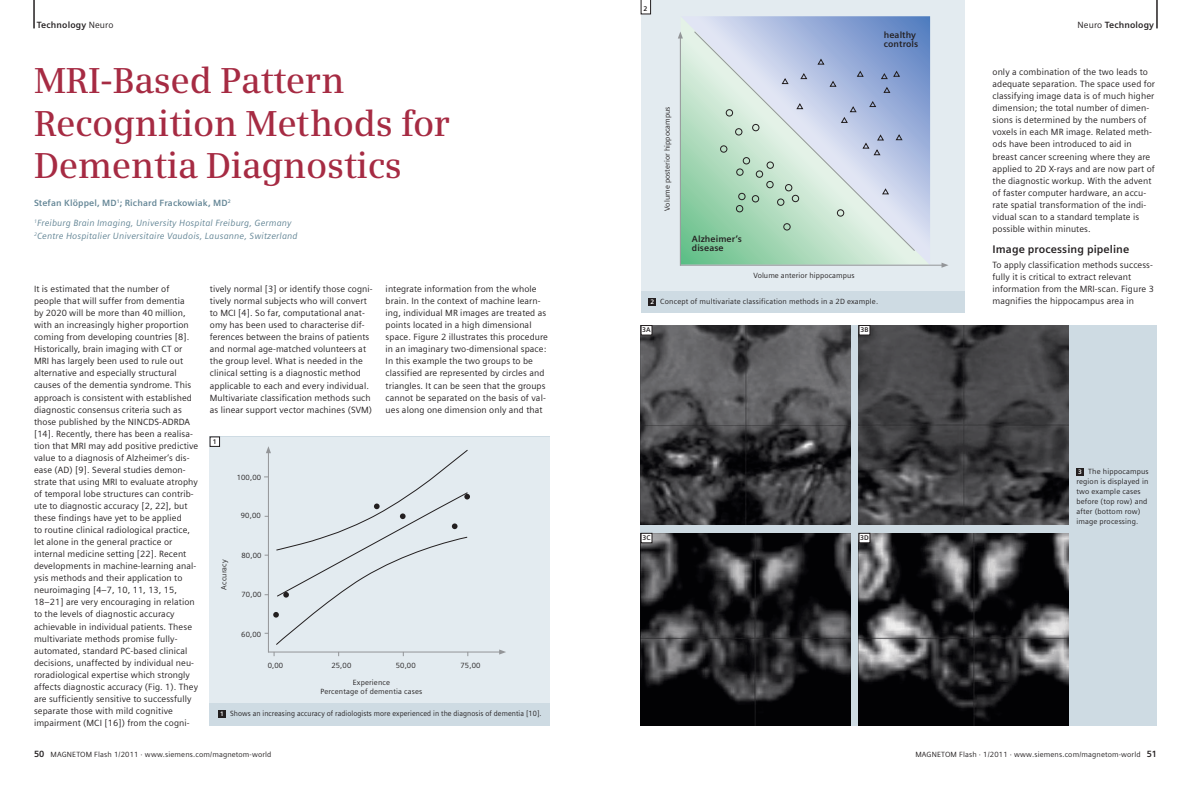
<style>
.page{position:relative;width:1191px;height:794px;background:#fff}
.page>*{position:absolute;margin:0;border:0;box-sizing:border-box;transform-origin:0 0}
.t1{font:600 36px/42.5px "Siemens Serif";letter-spacing:-.01em;color:#a62b43}
.t2{font:700 11px "Siemens Sans";letter-spacing:.01em;color:#231f20}
.t3{font:9px/12px "Siemens Sans";letter-spacing:.01em;color:#231f20}
.t4{font:italic 9px/12.8px "Siemens Sans";letter-spacing:.015em;color:#638595}
.t5{font:700 9px/9px "Siemens Sans";letter-spacing:.01em;color:#231f20}
.t6{font:700 9px "Siemens Sans";letter-spacing:.015em;color:#638595}
.t7{font:7.5px/9.9px "Siemens Sans";letter-spacing:.02em;color:#231f20;text-align:center}
.t8{font:7.5px "Siemens Sans";letter-spacing:.02em;color:#231f20;scale:.95 1}
.t9{font:700 6.8px "Siemens Sans";letter-spacing:.02em;color:#231f20}
.s1{font-weight:400}
.s2{font-weight:700;font-size:6.5px;color:#fff}
.s3{font-weight:700;font-size:9px}
</style>
<div class="page">
<div style="left:641px;top:0;width:323px;height:312px;background:#cedbe3"></div>
<div style="left:641px;top:0;width:323px;height:291px;background:#e3ebf0"></div>
<svg style="left:681px;top:16px;width:249px;height:249px;background:#a3c4cb"></svg>
<div style="left:641px;top:325px;width:516px;height:401px;background:#cedbe3"></div>
<div style="left:210px;top:437px;width:340px;height:289px;background:#cedbe3"></div>
<svg style="left:34px;top:0;width:1px;height:28px"></svg>
<div style="left:218px;top:710px;width:8px;height:7px;background:#231f20"></div>
<div style="left:210px;top:437px;width:340px;height:265px;background:#e3ebf0"></div>
<svg style="left:210px;top:436px;width:10px;height:11px"></svg>
<hr style="left:268px;top:451px;width:1px;height:201px;background:#939598">
<hr style="left:268px;top:651px;width:233px;height:1px;background:#939598">
<svg style="left:499px;top:649px;width:7px;height:5px"></svg>
<svg style="left:264px;top:446px;width:206px;height:199px"></svg>
<div style="left:1076px;top:468px;width:7px;height:7px;background:#231f20"></div>
<img style="left:641px;top:325px;width:209px;height:199px">
<img style="left:859px;top:325px;width:209px;height:199px">
<img style="left:641px;top:533px;width:209px;height:193px">
<img style="left:859px;top:533px;width:209px;height:192px">
<svg style="left:640px;top:325px;width:12px;height:10px"></svg>
<svg style="left:858px;top:325px;width:12px;height:10px"></svg>
<svg style="left:640px;top:533px;width:12px;height:10px"></svg>
<svg style="left:858px;top:533px;width:12px;height:10px"></svg>
<div style="left:648px;top:298px;width:8px;height:7px;background:#231f20"></div>
<hr style="left:680px;top:37px;width:1px;height:229px;background:#939598">
<svg style="left:678px;top:31px;width:5px;height:7px"></svg>
<hr style="left:680px;top:265px;width:263px;height:1px;background:#939598">
<svg style="left:941px;top:263px;width:7px;height:5px"></svg>
<svg style="left:693px;top:30px;width:223px;height:222px"></svg>
<svg style="left:641px;top:0;width:10px;height:14px"></svg>
<svg style="left:1156px;top:0;width:1px;height:28px"></svg>
<p class="t9" style="left:643px;top:6px;width:5px">2</p>
<p class="t5" style="left:37px;top:21px;width:78px">Technology <span class="s1">Neuro</span></p>
<p class="t5" style="left:1077px;top:21px;width:78px"><span class="s1">Neuro</span> Technology</p>
<p class="t5" style="left:883px;top:31px;width:36px">healthy controls</p>
<h1 class="t1" style="left:34px;top:61px;width:418px">MRI-Based Pattern<br>Recognition Methods for<br>Dementia Diagnostics</h1>
<p class="t6" style="left:34px;top:198px;width:198px">Stefan Klöppel, MD<sup>1</sup>; Richard Frackowiak, MD<sup>2</sup></p>
<p class="t4" style="left:34px;top:217px;width:265px"><sup>1</sup>Freiburg Brain Imaging, University Hospital Freiburg, Germany<br><sup>2</sup>Centre Hospitalier Universitaire Vaudois, Lausanne, Switzerland</p>
<p class="t3" style="left:34px;top:283px;width:166px">It is estimated that the number of people that will suffer from dementia<br>by 2020 will be more than 40 million, with an increasingly higher proportion coming from developing countries [8].<br>Historically, brain imaging with CT or MRI has largely been used to rule out alternative and especially structural causes of the dementia syndrome. This approach is consistent with established diagnostic consensus criteria such as those published by the NINCDS-ADRDA [14]. Recently, there has been a realisa&shy;tion that MRI may add positive predictive value to a diagnosis of Alzheimer’s dis&shy;ease (AD) [9]. Several studies demon&shy;strate that using MRI to evaluate atrophy of temporal lobe structures can contrib&shy;ute to diagnostic accuracy [2, 22], but these findings have yet to be applied<br>to routine clinical radiological practice, let alone in the general practice or internal medicine setting [22]. Recent developments in machine-learning anal&shy;ysis methods and their application to neuroimaging [4–7, 10, 11, 13, 15, 18–21] are very encouraging in relation to the levels of diagnostic accuracy achievable in individual patients. These multivariate methods promise fully&shy;automated, standard PC-based clinical decisions, unaffected by individual neu&shy;roradiological expertise which strongly affects diagnostic accuracy (Fig. 1). They are sufficiently sensitive to successfully separate those with mild cognitive impairment (MCI [16]) from the cogni-</p>
<p class="t3" style="left:210px;top:283px;width:164px">tively normal [3] or identify those cogni&shy;tively normal subjects who will convert to MCI [4]. So far, computational anat&shy;omy has been used to characterise dif&shy;ferences between the brains of patients and normal age-matched volunteers at the group level. What is needed in the clinical setting is a diagnostic method applicable to each and every individual.<br>Multivariate classification methods such as linear support vector machines (SVM)</p>
<p class="t3" style="left:386px;top:283px;width:164px">integrate information from the whole brain. In the context of machine learn&shy;ing, individual MR images are treated as points located in a high dimensional space. Figure 2 illustrates this procedure in an imaginary two-dimensional space:<br>In this example the two groups to be classified are represented by circles and triangles. It can be seen that the groups cannot be separated on the basis of val&shy;ues along one dimension only and that</p>
<p class="t9" style="left:213px;top:438px;width:5px">1</p>
<p class="t7" style="left:237px;top:472px;width:26px">100,00</p>
<p class="t7" style="left:241px;top:511px;width:22px">90,00</p>
<p class="t7" style="left:241px;top:551px;width:22px">80,00</p>
<p class="t7" style="left:219px;top:590px;width:32px;rotate:-90deg">Accuracy</p>
<p class="t7" style="left:241px;top:589px;width:22px">70,00</p>
<p class="t7" style="left:241px;top:629px;width:22px">60,00</p>
<p class="t7" style="left:268px;top:661px;width:17px">0,00</p>
<p class="t7" style="left:331px;top:660px;width:22px">25,00</p>
<p class="t7" style="left:396px;top:661px;width:22px">50,00</p>
<p class="t7" style="left:460px;top:661px;width:22px">75,00</p>
<p class="t7" style="left:320px;top:678px;width:103px;line-height:9px">Experience<br>Percentage of dementia cases</p>
<p class="t8" style="left:220px;top:710px;width:340px"><span class="s2">1</span> Shows an increasing accuracy of radiologists more experienced in the diagnosis of dementia [10].</p>
<p class="t7" style="left:662px;top:211px;width:106px;rotate:-90deg">Volume posterior hippocampus</p>
<p class="t5" style="left:692px;top:235px;width:52px">Alzheimer’s disease</p>
<p class="t7" style="left:753px;top:271px;width:103px">Volume anterior hippocampus</p>
<p class="t7" style="left:650px;top:297px;width:229px"><span class="s2">2</span> Concept of multivariate classification methods in a 2D example.</p>
<p class="t9" style="left:642px;top:327px;width:10px">3A</p>
<p class="t9" style="left:860px;top:327px;width:10px">3B</p>
<p class="t9" style="left:642px;top:534px;width:10px">3C</p>
<p class="t9" style="left:860px;top:534px;width:10px">3D</p>
<p class="t3" style="left:992px;top:66px;width:164px">only a combination of the two leads to adequate separation. The space used for classifying image data is of much higher dimension; the total number of dimen&shy;sions is determined by the numbers of voxels in each MR image. Related meth&shy;ods have been introduced to aid in breast cancer screening where they are applied to 2D X-rays and are now part of the diagnostic workup. With the advent of faster computer hardware, an accu&shy;rate spatial transformation of the indi&shy;vidual scan to a standard template is possible within minutes.</p>
<p class="t2" style="left:992px;top:244px;width:138px">Image processing pipeline</p>
<p class="t3" style="left:992px;top:259px;width:163px">To apply classification methods success&shy;fully it is critical to extract relevant information from the MRI-scan. Figure 3 magnifies the hippocampus area in</p>
<p class="t7" style="left:1076px;top:467px;width:74px;text-align:left"><span class="s2">3</span> The hippocampus region is displayed in two example cases before (top row) and after (bottom row) image processing.</p>
<p class="t7" style="left:34px;top:750px;width:239px"><span class="s3">50</span> MAGNETOM Flash 1/2011 · www.siemens.com/magnetom-world</p>
<p class="t7" style="left:915px;top:750px;width:243px">MAGNETOM Flash · 1/2011 · www.siemens.com/magnetom-world <span class="s3">51</span></p>
</div>
